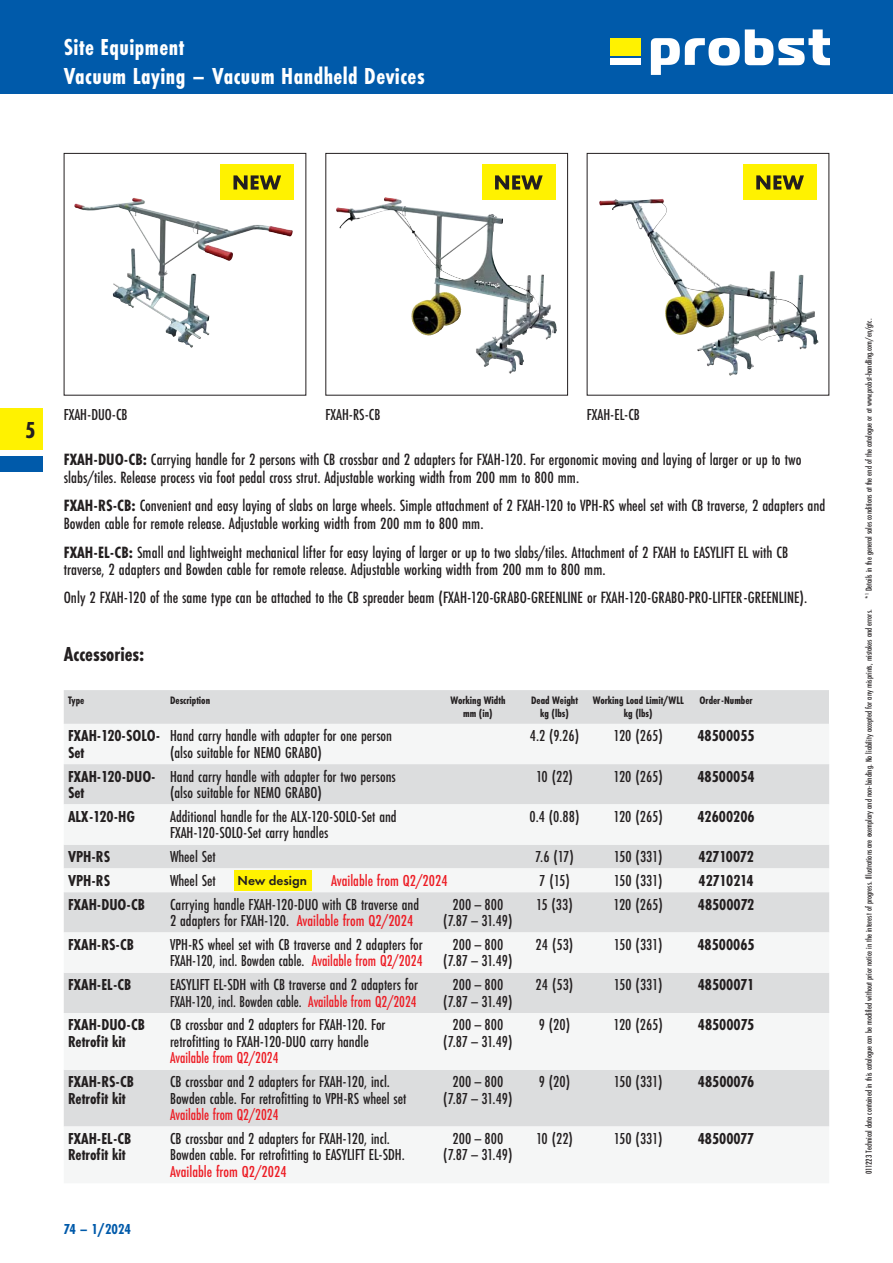
<style>
.page{position:relative;width:893px;height:1263px;background:#fff}
.page>*{position:absolute;margin:0;border:0;box-sizing:border-box;transform-origin:0 0}
.t1{font:700 24px/28.5px "Futura PT Cond";letter-spacing:.02em;color:#fff}
.t2{font:700 24px "Futura PT Cond";color:#231f20}
.t3{font:700 21px "Futura PT Cond";color:#231f20}
.t4{font:500 16.95px/17.2px "Futura PT Cond";color:#231f20}
.t5{font:500 16.5px/16.5px "Futura PT Cond";color:#231f20}
.t6{font:700 16.5px/16.5px "Futura PT Cond";color:#231f20}
.t7{font:500 16.5px "Futura PT Cond";color:#ed1c24;scale:.93 1}
.t8{font:500 16.5px "Futura PT Cond";color:#ed1c24}
.t9{font:700 16.5px "Futura PT Cond";letter-spacing:-.025em;color:#231f20}
.t10{font:700 15px "Futura PT Cond";color:#005aaa}
.t11{font:600 13.5px "Futura PT";color:#231f20}
.t12{font:700 11.25px/13.5px "Futura PT Cond";color:#231f20;text-align:center}
.t13{font:500 9px "Futura PT Cond";color:#231f20}
.s1{font-weight:700}
.s2{color:#ed1c24}
</style>
<div class="page">
<div style="left:0;top:0;width:893px;height:94px;background:#005aaa"></div>
<div style="left:610px;top:38px;width:31px;height:17px;background:#fff200"></div>
<svg style="left:651px;top:29px;width:178px;height:46px"></svg>
<div style="left:610px;top:58px;width:31px;height:7px;background:#fff"></div>
<div style="left:0;top:408px;width:43px;height:42px;background:#fff200"></div>
<div style="left:0;top:456px;width:43px;height:16px;background:#005aaa"></div>
<div style="left:64px;top:690px;width:765px;height:34px;background:#dcddde"></div>
<svg style="left:64px;top:764px;width:765px;height:363px;fill:#dcddde"></svg>
<img style="left:113px;top:208px;width:120px;height:140px">
<img style="left:697px;top:271px;width:121px;height:105px">
<div style="left:325px;top:153px;width:243px;height:242px;border:1px solid #231f20"></div>
<img style="left:397px;top:211px;width:147px;height:135px">
<div style="left:220px;top:165px;width:74px;height:35px;background:#fff200"></div>
<svg style="left:233px;top:175px;width:48px;height:15px"></svg>
<div style="left:482px;top:165px;width:74px;height:35px;background:#fff200"></div>
<svg style="left:495px;top:175px;width:48px;height:15px"></svg>
<div style="left:743px;top:165px;width:74px;height:35px;background:#fff200"></div>
<svg style="left:756px;top:175px;width:48px;height:15px"></svg>
<div style="left:234px;top:870px;width:78px;height:21px;background:#fff200"></div>
<h1 class="t1" style="left:64px;top:34px;width:362px">Site Equipment<br>Vacuum Laying – Vacuum Handheld Devices</h1>
<h1 class="t2" style="left:25px;top:418px;width:12px">5</h1>
<p class="t5" style="left:64px;top:407px;width:65px">FXAH- DUO- CB</p>
<p class="t5" style="left:325px;top:407px;width:56px">FXAH- RS- CB</p>
<p class="t5" style="left:587px;top:407px;width:55px">FXAH- EL- CB</p>
<p class="t4" style="left:64px;top:452px;width:739px"><span class="s1">FXAH- DUO- CB:</span> Carrying handle for 2 persons with CB crossbar and 2 adapters for FXAH-120. For ergonomic moving and laying of larger or up to two slabs/tiles. Release process via foot pedal cross strut. Adjustable working width from 200 mm to 800 mm.</p>
<p class="t4" style="left:64px;top:498px;width:763px"><span class="s1">FXAH- RS- CB:</span> Convenient and easy laying of slabs on large wheels. Simple attachment of 2 FXAH-120 to VPH-RS wheel set with CB traverse, 2 adapters and<br>Bowden cable for remote release. Adjustable working width from 200 mm to 800 mm.</p>
<p class="t4" style="left:64px;top:544px;width:726px"><span class="s1">FXAH- EL- CB:</span> Small and lightweight mechanical lifter for easy laying of larger or up to two slabs/tiles. Attachment of 2 FXAH to EASYLIFT EL with CB traverse, 2 adapters and Bowden cable for remote release. Adjustable working width from 200 mm to 800 mm.</p>
<p class="t4" style="left:64px;top:590px;width:745px">Only 2 FXAH-120 of the same type can be attached to the CB spreader beam (FXAH-120-GRABO-GREENLINE or FXAH-120-GRABO-PRO-LIFTER-GREENLINE).</p>
<p class="t3" style="left:64px;top:644px;width:82px">Accessories :</p>
<p class="t12" style="left:68px;top:694px;width:18px">Type</p>
<p class="t12" style="left:170px;top:694px;width:42px">Description</p>
<p class="t12" style="left:450px;top:694px;width:57px">Working Width mm (in)</p>
<p class="t12" style="left:531px;top:694px;width:48px">Dead Weight kg (lbs)</p>
<p class="t12" style="left:593px;top:694px;width:93px">Working Load Limit/WLL kg (lbs)</p>
<p class="t12" style="left:699px;top:694px;width:55px">Order- Number</p>
<p class="t6" style="left:68px;top:728px;width:94px">FXAH- 120- SOLO-<br>Set</p>
<p class="t5" style="left:170px;top:728px;width:224px">Hand carry handle with adapter for one person (also suitable for NEMO GRABO)</p>
<p class="t5" style="left:530px;top:728px;width:51px">4.2 (9.26)</p>
<p class="t5" style="left:614px;top:728px;width:51px">120 (265)</p>
<p class="t6" style="left:697px;top:728px;width:59px">48500055</p>
<p class="t6" style="left:68px;top:768px;width:89px">FXAH- 120- DUO-<br>Set</p>
<p class="t5" style="left:170px;top:768px;width:227px">Hand carry handle with adapter for two persons (also suitable for NEMO GRABO)</p>
<p class="t5" style="left:536px;top:768px;width:38px">10 (22)</p>
<p class="t5" style="left:614px;top:768px;width:51px">120 (265)</p>
<p class="t6" style="left:697px;top:768px;width:59px">48500054</p>
<p class="t6" style="left:68px;top:809px;width:69px">ALX- 120- HG</p>
<p class="t5" style="left:170px;top:809px;width:228px">Additional handle for the ALX-120-SOLO-Set and<br>FXAH-120-SOLO-Set carry handles</p>
<p class="t5" style="left:529px;top:809px;width:52px">0.4 (0.88)</p>
<p class="t5" style="left:614px;top:809px;width:51px">120 (265)</p>
<p class="t6" style="left:697px;top:809px;width:59px">42600206</p>
<p class="t6" style="left:68px;top:849px;width:44px">VPH- RS</p>
<p class="t5" style="left:170px;top:849px;width:47px">Wheel Set</p>
<p class="t5" style="left:535px;top:849px;width:40px">7.6 (17)</p>
<p class="t5" style="left:614px;top:849px;width:50px">150 (331)</p>
<p class="t6" style="left:698px;top:849px;width:57px">42710072</p>
<p class="t6" style="left:68px;top:873px;width:44px">VPH- RS</p>
<p class="t5" style="left:170px;top:873px;width:47px">Wheel Set</p>
<p class="t5" style="left:539px;top:873px;width:32px">7 (15)</p>
<p class="t5" style="left:614px;top:873px;width:50px">150 (331)</p>
<p class="t9" style="left:699px;top:872px;width:56px">42710214</p>
<p class="t6" style="left:68px;top:896px;width:78px">FXAH- DUO- CB</p>
<p class="t5" style="left:170px;top:896px;width:251px">Carrying handle FXAH-120-DUO with CB traverse and<br>2 adapters for FXAH-120 . <span class="s2">Available from Q2/2024</span></p>
<p class="t5" style="left:443px;top:896px;width:71px;text-align:center">200 – 800 (7.87 – 31.49)</p>
<p class="t5" style="left:536px;top:896px;width:38px">15 (33)</p>
<p class="t5" style="left:614px;top:896px;width:51px">120 (265)</p>
<p class="t6" style="left:698px;top:896px;width:58px">48500072</p>
<p class="t6" style="left:68px;top:937px;width:67px">FXAH- RS- CB</p>
<p class="t5" style="left:170px;top:937px;width:254px">VPH-RS wheel set with CB traverse and 2 adapters for<br>FXAH-120, incl. Bowden cable. <span class="s2">Available from Q2/2024</span></p>
<p class="t5" style="left:443px;top:937px;width:71px;text-align:center">200 – 800 (7.87 – 31.49)</p>
<p class="t5" style="left:536px;top:937px;width:39px">24 (53)</p>
<p class="t5" style="left:614px;top:937px;width:50px">150 (331)</p>
<p class="t6" style="left:697px;top:937px;width:59px">48500065</p>
<p class="t6" style="left:68px;top:977px;width:65px">FXAH- EL- CB</p>
<p class="t5" style="left:170px;top:977px;width:249px">EASYLIFT EL-SDH with CB traverse and 2 adapters for<br>FXAH-120, incl. Bowden cable. <span class="s2">Available from Q2/2024</span></p>
<p class="t5" style="left:443px;top:977px;width:71px;text-align:center">200 – 800 (7.87 – 31.49)</p>
<p class="t5" style="left:536px;top:977px;width:39px">24 (53)</p>
<p class="t5" style="left:614px;top:977px;width:50px">150 (331)</p>
<p class="t6" style="left:698px;top:977px;width:58px">48500071</p>
<p class="t6" style="left:68px;top:1017px;width:78px">FXAH- DUO- CB<br>Retrofit kit</p>
<p class="t5" style="left:170px;top:1017px;width:217px">CB crossbar and 2 adapters for FXAH-120. For retrofitting to FXAH-120-DUO carry handle</p>
<p class="t7" style="left:170px;top:1050px;width:118px">Available from Q2/2024</p>
<p class="t11" style="left:237px;top:874px;width:71px">New design</p>
<p class="t8" style="left:331px;top:872px;width:118px">Available from Q2/2024</p>
<p class="t5" style="left:443px;top:1017px;width:71px;text-align:center">200 – 800 (7.87 – 31.49)</p>
<p class="t5" style="left:539px;top:1017px;width:33px">9 (20)</p>
<p class="t5" style="left:614px;top:1017px;width:51px">120 (265)</p>
<p class="t6" style="left:698px;top:1017px;width:58px">48500075</p>
<p class="t6" style="left:68px;top:1074px;width:67px">FXAH- RS- CB<br>Retrofit kit</p>
<p class="t5" style="left:170px;top:1074px;width:238px">CB crossbar and 2 adapters for FXAH-120, incl.<br>Bowden cable. For retrofitting to VPH-RS wheel set</p>
<p class="t7" style="left:170px;top:1106px;width:118px">Available from Q2/2024</p>
<p class="t6" style="left:68px;top:1131px;width:65px">FXAH- EL- CB<br>Retrofit kit</p>
<p class="t5" style="left:170px;top:1131px;width:236px">CB crossbar and 2 adapters for FXAH-120, incl.<br>Bowden cable. For retrofitting to EASYLIFT EL-SDH .</p>
<p class="t8" style="left:170px;top:1163px;width:118px">Available from Q2/2024</p>
<p class="t10" style="left:64px;top:1221px;width:69px">74 – 1/2024</p>
<p class="t5" style="left:443px;top:1074px;width:71px;text-align:center">200 – 800 (7.87 – 31.49)</p>
<p class="t5" style="left:539px;top:1074px;width:33px">9 (20)</p>
<p class="t5" style="left:614px;top:1074px;width:50px">150 (331)</p>
<p class="t6" style="left:698px;top:1074px;width:58px">48500076</p>
<p class="t5" style="left:443px;top:1131px;width:71px;text-align:center">200 – 800 (7.87 – 31.49)</p>
<p class="t5" style="left:536px;top:1131px;width:38px">10 (22)</p>
<p class="t5" style="left:614px;top:1131px;width:50px">150 (331)</p>
<p class="t6" style="left:698px;top:1131px;width:58px">48500077</p>
<p class="t13" style="left:864px;top:1174px;width:856px;rotate:-90deg">011223 Technical data contained in this catalogue can be modified without prior notice in the interest of progress. Illustrations are exemplary and non- binding. No liability accepted for any misprints, mistakes and errors. *<sup>1</sup> Details in the general sales conditions at the end of the catalogue or at www.probst-handling.com/en/gtc.</p>
</div>
